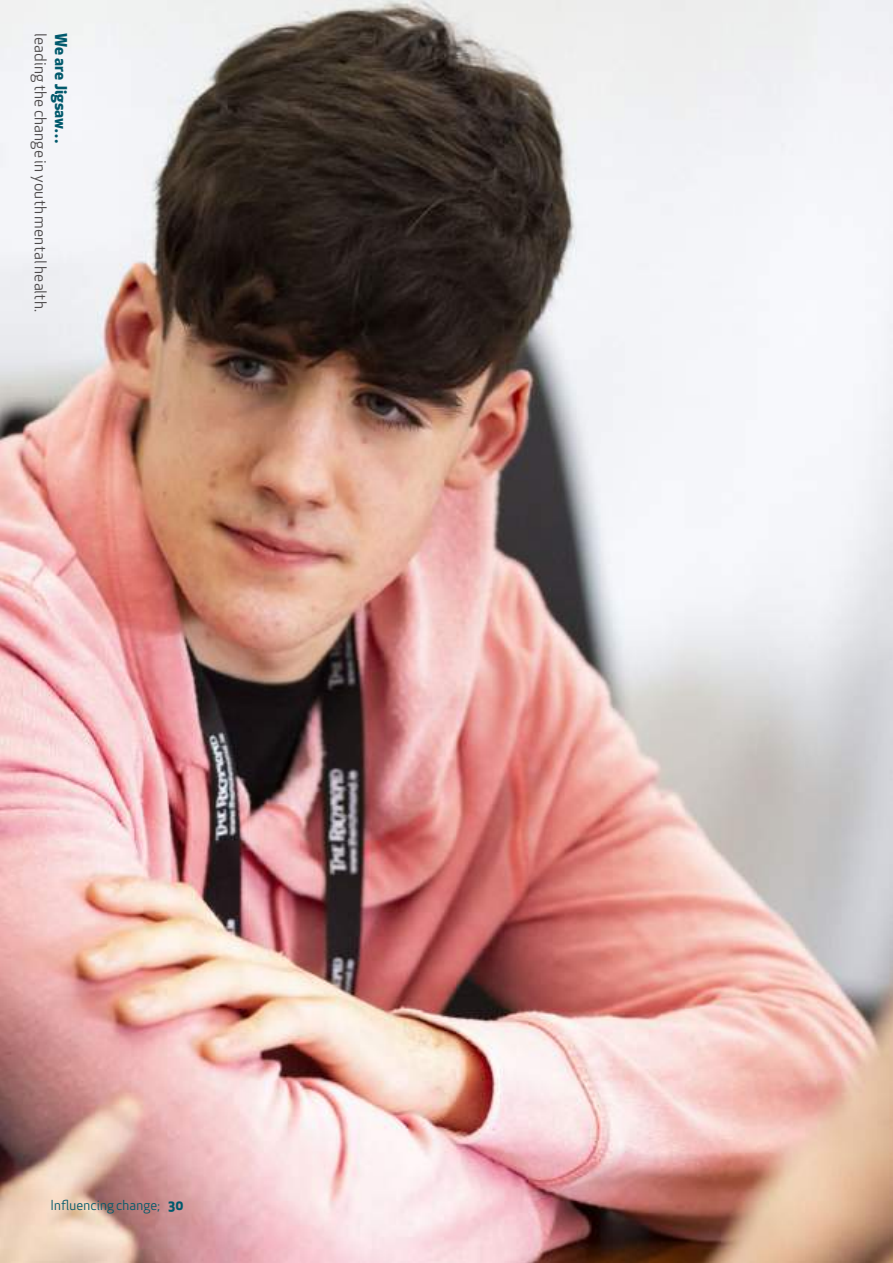
<style>
.page{position:relative;width:893px;height:1263px;background:#fff}
.page>*{position:absolute;margin:0;border:0;box-sizing:border-box;transform-origin:0 0}
.t1{font:16.05px "Apex New";letter-spacing:.005em;color:#4e4b4c}
.t2{font:700 16.05px "Apex New";letter-spacing:.005em;color:#00596c}
.t3{font:13.5px "Apex New";letter-spacing:.015em;color:#00596c}
.s1{font-weight:700}
</style>
<div class="page">
<img style="left:0;top:0;width:893px;height:1263px">
<p class="t1" style="left:51px;top:33px;width:280px;rotate:90deg">leading the change in youth mental health.</p>
<p class="t2" style="left:73px;top:33px;width:113px;rotate:90deg">We are Jigsaw…</p>
<p class="t3" style="left:50px;top:1197px;width:135px">Influencing change; <span class="s1">30</span></p>
</div>
